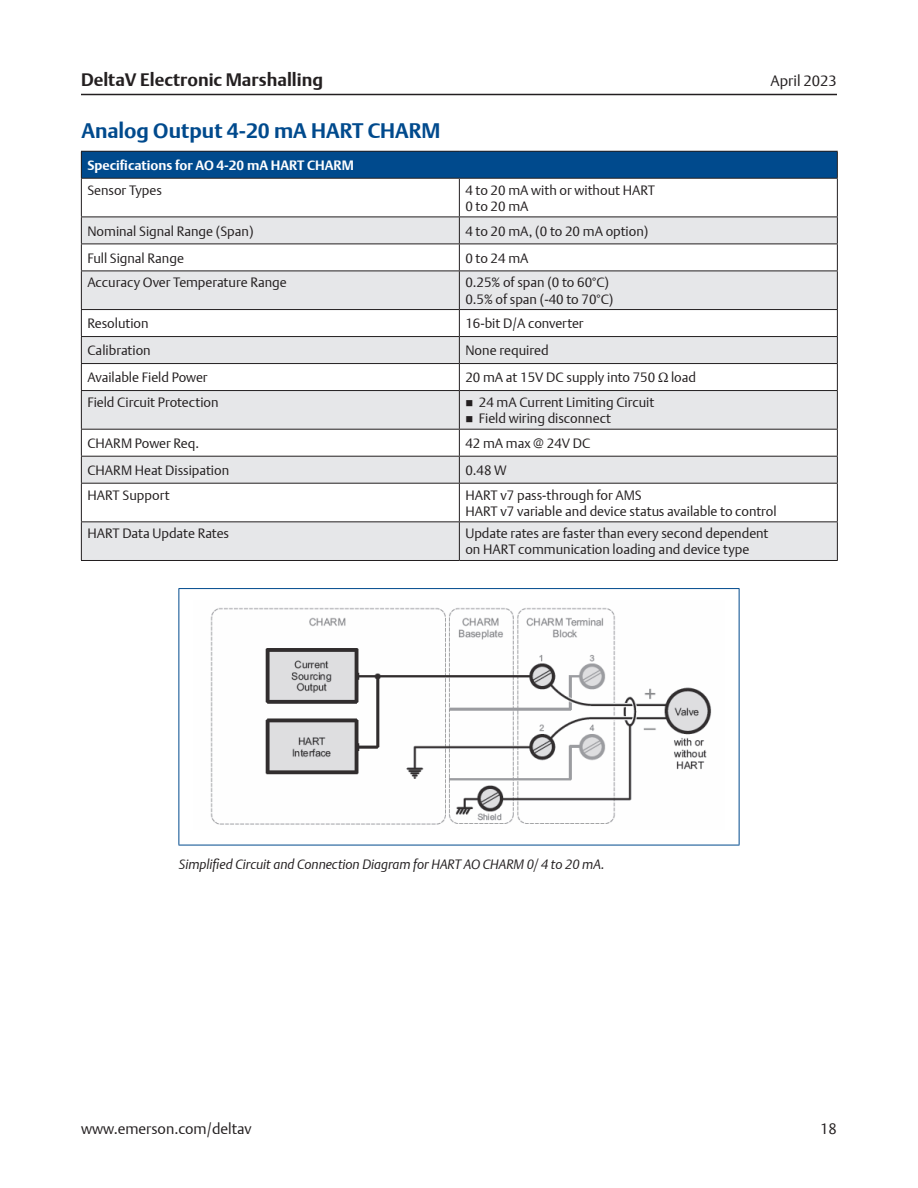
<style>
.page{position:relative;width:918px;height:1188px;background:#fff}
.page>*{position:absolute;margin:0;border:0;box-sizing:border-box;transform-origin:0 0}
.Subhead_1{font:700 21px "DTL Argo T";color:#004a8d}
.t1{font:700 18px "DTL Argo T";color:#231f20}
.t2{font:15px "DTL Argo T Light";color:#231f20}
.Table_Text{font:13.5px/16.2px "DTL Argo T Light";color:#231f20}
.Image_Illustration_C{font:italic 13.5px "DTL Argo T Light";color:#231f20}
.Table_Header{font:700 13.5px "DTL Argo T";color:#fff}
</style>
<div class="page">
<hr style="left:81px;top:94px;width:756px;height:1px;background:#231f20">
<div style="left:81px;top:151px;width:756px;height:27px;background:#004a8d"></div>
<svg style="left:82px;top:218px;width:755px;height:342px;fill:#e6e7e9"></svg>
<hr style="left:81px;top:151px;width:378px;height:1px;background:#231f20">
<svg style="left:81px;top:152px;width:1px;height:26px"></svg>
<hr style="left:459px;top:151px;width:379px;height:1px;background:#231f20">
<svg style="left:837px;top:152px;width:1px;height:26px"></svg>
<hr style="left:81px;top:178px;width:378px;height:1px;background:#231f20">
<hr style="left:81px;top:179px;width:1px;height:38px;background:#231f20">
<hr style="left:459px;top:178px;width:379px;height:1px;background:#231f20">
<hr style="left:459px;top:179px;width:1px;height:38px;background:#231f20">
<hr style="left:837px;top:179px;width:1px;height:38px;background:#231f20">
<hr style="left:81px;top:217px;width:378px;height:1px;background:#231f20">
<hr style="left:459px;top:217px;width:379px;height:1px;background:#231f20">
<hr style="left:81px;top:244px;width:378px;height:1px;background:#231f20">
<svg style="left:81px;top:217px;width:1px;height:54px"></svg>
<hr style="left:459px;top:244px;width:379px;height:1px;background:#231f20">
<svg style="left:459px;top:217px;width:1px;height:54px"></svg>
<svg style="left:837px;top:217px;width:1px;height:54px"></svg>
<hr style="left:81px;top:271px;width:378px;height:1px;background:#231f20">
<hr style="left:81px;top:271px;width:1px;height:38px;background:#231f20">
<hr style="left:459px;top:271px;width:379px;height:1px;background:#231f20">
<hr style="left:459px;top:271px;width:1px;height:38px;background:#231f20">
<hr style="left:837px;top:271px;width:1px;height:38px;background:#231f20">
<hr style="left:81px;top:309px;width:378px;height:1px;background:#231f20">
<hr style="left:459px;top:309px;width:379px;height:1px;background:#231f20">
<hr style="left:81px;top:336px;width:378px;height:1px;background:#231f20">
<hr style="left:459px;top:336px;width:379px;height:1px;background:#231f20">
<hr style="left:81px;top:363px;width:378px;height:1px;background:#231f20">
<svg style="left:81px;top:310px;width:1px;height:80px"></svg>
<hr style="left:459px;top:363px;width:379px;height:1px;background:#231f20">
<svg style="left:459px;top:310px;width:1px;height:80px"></svg>
<svg style="left:837px;top:310px;width:1px;height:80px"></svg>
<hr style="left:81px;top:390px;width:378px;height:1px;background:#231f20">
<hr style="left:81px;top:391px;width:1px;height:38px;background:#231f20">
<hr style="left:459px;top:390px;width:379px;height:1px;background:#231f20">
<hr style="left:459px;top:391px;width:1px;height:38px;background:#231f20">
<hr style="left:837px;top:391px;width:1px;height:38px;background:#231f20">
<hr style="left:81px;top:429px;width:378px;height:1px;background:#231f20">
<hr style="left:459px;top:429px;width:379px;height:1px;background:#231f20">
<hr style="left:81px;top:456px;width:378px;height:1px;background:#231f20">
<svg style="left:81px;top:430px;width:1px;height:53px"></svg>
<hr style="left:459px;top:456px;width:379px;height:1px;background:#231f20">
<svg style="left:459px;top:430px;width:1px;height:53px"></svg>
<svg style="left:837px;top:430px;width:1px;height:53px"></svg>
<hr style="left:81px;top:483px;width:378px;height:1px;background:#231f20">
<hr style="left:81px;top:484px;width:1px;height:37px;background:#231f20">
<hr style="left:459px;top:483px;width:379px;height:1px;background:#231f20">
<hr style="left:459px;top:484px;width:1px;height:37px;background:#231f20">
<hr style="left:837px;top:484px;width:1px;height:37px;background:#231f20">
<hr style="left:81px;top:521px;width:378px;height:1px;background:#231f20">
<hr style="left:81px;top:522px;width:1px;height:38px;background:#231f20">
<hr style="left:459px;top:521px;width:379px;height:1px;background:#231f20">
<hr style="left:459px;top:522px;width:1px;height:38px;background:#231f20">
<hr style="left:837px;top:522px;width:1px;height:38px;background:#231f20">
<hr style="left:81px;top:560px;width:378px;height:1px;background:#231f20">
<hr style="left:459px;top:560px;width:379px;height:1px;background:#231f20">
<hr style="left:178px;top:588px;width:562px;height:1px;background:#004a8d">
<hr style="left:178px;top:589px;width:1px;height:256px;background:#004a8d">
<hr style="left:739px;top:589px;width:1px;height:256px;background:#004a8d">
<hr style="left:178px;top:845px;width:562px;height:1px;background:#004a8d">
<img style="left:210px;top:608px;width:502px;height:217px">
<svg style="left:466px;top:400px;width:6px;height:6px"></svg>
<svg style="left:466px;top:416px;width:6px;height:6px"></svg>
<h2 class="t1" style="left:81px;top:69px;width:244px">DeltaV Electronic Marshalling</h2>
<p class="t2" style="left:770px;top:72px;width:68px">April 2023</p>
<p class="Subhead_1" style="left:81px;top:118px;width:361px">Analog Output 4-20 mA HART CHARM</p>
<p class="Table_Header" style="left:87px;top:157px;width:268px">Specifications for AO 4-20 mA HART CHARM</p>
<p class="Table_Text" style="left:87px;top:182px;width:76px">Sensor Types</p>
<p class="Table_Text" style="left:465px;top:182px;width:191px">4 to 20 mA with or without HART</p>
<p class="Table_Text" style="left:465px;top:198px;width:65px">0 to 20 mA</p>
<p class="Table_Text" style="left:87px;top:223px;width:168px">Nominal Signal Range (Span)</p>
<p class="Table_Text" style="left:465px;top:223px;width:185px">4 to 20 mA, (0 to 20 mA option)</p>
<p class="Table_Text" style="left:87px;top:250px;width:98px">Full Signal Range</p>
<p class="Table_Text" style="left:465px;top:250px;width:65px">0 to 24 mA</p>
<p class="Table_Text" style="left:87px;top:274px;width:201px">Accuracy Over Temperature Range</p>
<p class="Table_Text" style="left:465px;top:274px;width:145px">0.25% of span (0 to 60°C)</p>
<p class="Table_Text" style="left:465px;top:291px;width:150px">0.5% of span (-40 to 70°C)</p>
<p class="Table_Text" style="left:87px;top:315px;width:63px">Resolution</p>
<p class="Table_Text" style="left:465px;top:315px;width:120px">16-bit D/A converter</p>
<p class="Table_Text" style="left:87px;top:342px;width:65px">Calibration</p>
<p class="Table_Text" style="left:465px;top:342px;width:85px">None required</p>
<p class="Table_Text" style="left:87px;top:369px;width:122px">Available Field Power</p>
<p class="Table_Text" style="left:465px;top:369px;width:232px">20 mA at 15V DC supply into 750 Ω load</p>
<p class="Table_Text" style="left:87px;top:394px;width:133px">Field Circuit Protection</p>
<p class="Table_Text" style="left:479px;top:394px;width:177px">24 mA Current Limiting Circuit</p>
<p class="Table_Text" style="left:479px;top:410px;width:134px">Field wiring disconnect</p>
<p class="Table_Text" style="left:87px;top:435px;width:113px">CHARM Power Req.</p>
<p class="Table_Text" style="left:465px;top:435px;width:127px">42 mA max @ 24V DC</p>
<p class="Table_Text" style="left:87px;top:462px;width:143px">CHARM Heat Dissipation</p>
<p class="Table_Text" style="left:465px;top:462px;width:43px">0.48 W</p>
<p class="Table_Text" style="left:87px;top:487px;width:84px">HART Support</p>
<p class="Table_Text" style="left:465px;top:487px;width:178px">HART v7 pass-through for AMS</p>
<p class="Table_Text" style="left:465px;top:503px;width:313px">HART v7 variable and device status available to control</p>
<p class="Table_Text" style="left:87px;top:525px;width:143px">HART Data Update Rates</p>
<p class="Table_Text" style="left:465px;top:525px;width:305px">Update rates are faster than every second dependent on HART communication loading and device type</p>
<p class="Image_Illustration_C" style="left:179px;top:856px;width:427px">Simplified Circuit and Connection Diagram for HART AO CHARM 0/ 4 to 20 mA.</p>
<p class="t2" style="left:81px;top:1120px;width:172px">www.emerson.com/deltav</p>
<p class="t2" style="left:820px;top:1120px;width:18px">18</p>
</div>
